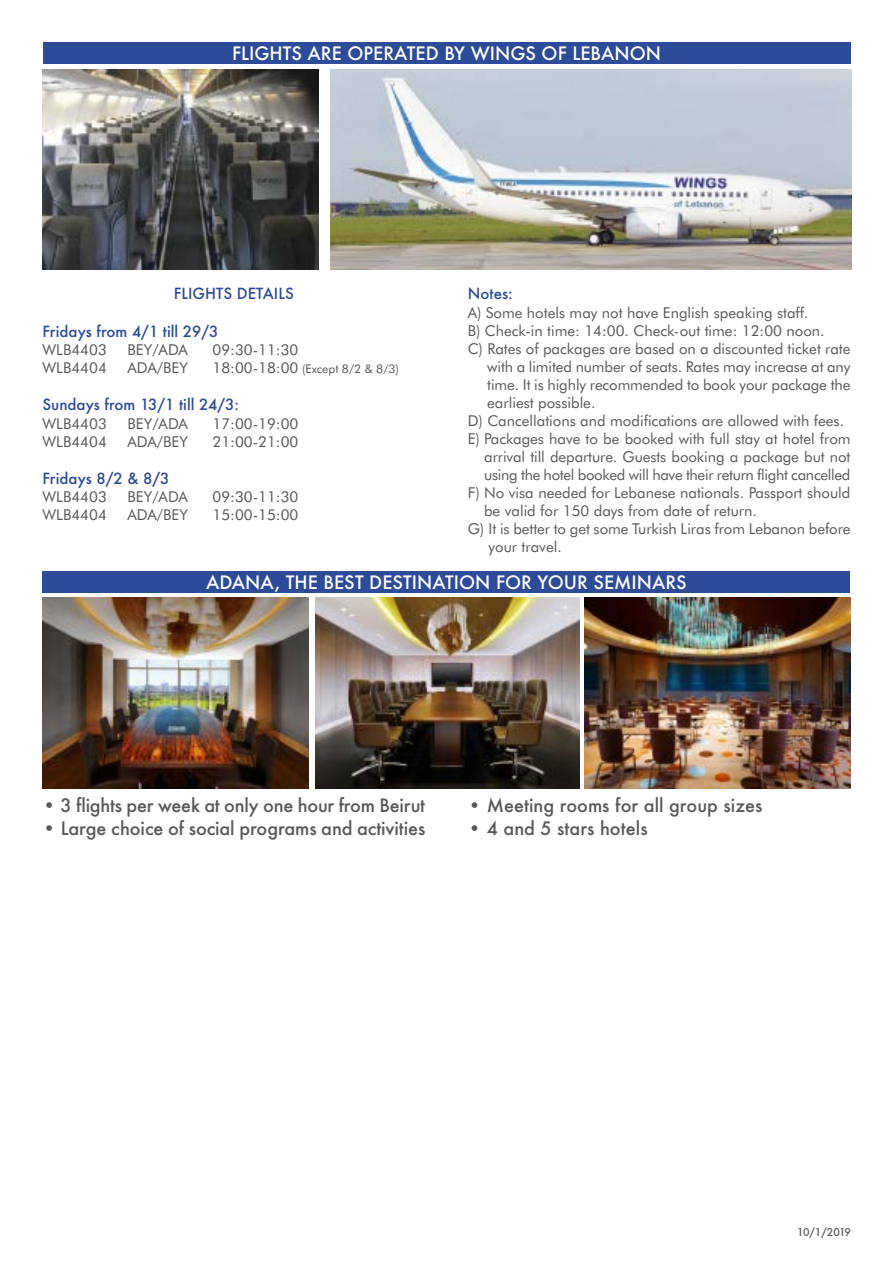
<style>
.page{position:relative;width:893px;height:1263px;background:#fff}
.page>*{position:absolute;margin:0;border:0;box-sizing:border-box;transform-origin:0 0}
.t1{font:500 18px "Futura";letter-spacing:-.005em;color:#58595c}
.t2{font:500 18px "Futura";color:#fff}
.t3{font:15px "Futura BT";color:#58595c}
.t4{font:500 15px "Futura";color:#2c4b98}
.t5{font:15px "Futura BT";letter-spacing:-.02em;color:#58595c}
.t6{font:12px "Futura BT";color:#58595c}
.t7{font:500 10.5px "Futura";letter-spacing:-.07em;color:#58595c}
.s1{font-size:15px}
</style>
<div class="page">
<div style="left:43px;top:43px;width:807px;height:21px;background:#2c4b98"></div>
<div style="left:43px;top:572px;width:807px;height:21px;background:#2c4b98"></div>
<img style="left:43px;top:597px;width:265px;height:191px">
<img style="left:315px;top:597px;width:264px;height:191px">
<img style="left:584px;top:597px;width:266px;height:191px">
<img style="left:331px;top:69px;width:520px;height:201px">
<img style="left:43px;top:69px;width:276px;height:201px">
<p class="t2" style="left:232px;top:45px;width:430px">FLIGHTS ARE OPERATED BY WINGS OF LEBANON</p>
<p class="t4" style="left:174px;top:287px;width:121px">FLIGHTS DETAILS</p>
<p class="t4" style="left:43px;top:324px;width:177px">Fridays from 4/1 till 29/3</p>
<p class="t3" style="left:43px;top:344px;width:66px">WLB4403</p>
<p class="t3" style="left:128px;top:344px;width:62px">BEY/ADA</p>
<p class="t3" style="left:213px;top:344px;width:87px">09:30-11:30</p>
<p class="t3" style="left:43px;top:362px;width:66px">WLB4404</p>
<p class="t3" style="left:128px;top:362px;width:62px">ADA/BEY</p>
<p class="t6" style="left:213px;top:364px;width:188px"><span class="s1">18:00-18:00</span> (Except 8/2 &amp; 8/3)</p>
<p class="t4" style="left:43px;top:398px;width:198px">Sundays from 13/1 till 24/3:</p>
<p class="t3" style="left:43px;top:418px;width:66px">WLB4403</p>
<p class="t3" style="left:128px;top:418px;width:62px">BEY/ADA</p>
<p class="t3" style="left:213px;top:418px;width:87px">17:00-19:00</p>
<p class="t3" style="left:43px;top:436px;width:66px">WLB4404</p>
<p class="t3" style="left:128px;top:436px;width:62px">ADA/BEY</p>
<p class="t3" style="left:213px;top:436px;width:87px">21:00-21:00</p>
<p class="t4" style="left:43px;top:472px;width:128px">Fridays 8/2 &amp; 8/3</p>
<p class="t3" style="left:43px;top:491px;width:66px">WLB4403</p>
<p class="t3" style="left:128px;top:491px;width:62px">BEY/ADA</p>
<p class="t3" style="left:213px;top:491px;width:87px">09:30-11:30</p>
<p class="t3" style="left:43px;top:509px;width:66px">WLB4404</p>
<p class="t3" style="left:128px;top:509px;width:62px">ADA/BEY</p>
<p class="t3" style="left:213px;top:509px;width:87px">15:00-15:00</p>
<p class="t4" style="left:468px;top:287px;width:47px">Notes:</p>
<p class="t3" style="left:468px;top:306px;width:342px">A) Some hotels may not have English speaking staff.</p>
<p class="t3" style="left:468px;top:324px;width:358px">B) Check-in time: 14:00. Check-out time: 12:00 noon.</p>
<p class="t3" style="left:468px;top:342px;width:384px">C) Rates of packages are based on a discounted ticket rate</p>
<p class="t3" style="left:487px;top:360px;width:365px">with a limited number of seats. Rates may increase at any</p>
<p class="t3" style="left:487px;top:378px;width:365px">time. It is highly recommended to book your package the</p>
<p class="t3" style="left:487px;top:396px;width:110px">earliest possible.</p>
<p class="t3" style="left:468px;top:414px;width:378px">D) Cancellations and modifications are allowed with fees.</p>
<p class="t3" style="left:468px;top:432px;width:384px">E) Packages have to be booked with full stay at hotel from</p>
<p class="t3" style="left:484px;top:450px;width:368px">arrival till departure. Guests booking a package but not</p>
<p class="t5" style="left:484px;top:468px;width:368px">using the hotel booked will have their return flight cancelled</p>
<p class="t3" style="left:468px;top:486px;width:384px">F) No visa needed for Lebanese nationals. Passport should</p>
<p class="t3" style="left:484px;top:504px;width:274px">be valid for 150 days from date of return.</p>
<p class="t3" style="left:468px;top:522px;width:384px">G) It is better to get some Turkish Liras from Lebanon before</p>
<p class="t3" style="left:489px;top:540px;width:75px">your travel.</p>
<p class="t2" style="left:206px;top:574px;width:482px">ADANA, THE BEST DESTINATION FOR YOUR SEMINARS</p>
<p class="t1" style="left:43px;top:797px;width:384px">• 3 flights per week at only one hour from Beirut</p>
<p class="t1" style="left:43px;top:820px;width:384px">• Large choice of social programs and activities</p>
<p class="t1" style="left:468px;top:797px;width:296px">• Meeting rooms for all group sizes</p>
<p class="t1" style="left:468px;top:820px;width:181px">• 4 and 5 stars hotels</p>
<p class="t7" style="left:797px;top:1227px;width:55px">10/1/2019</p>
</div>
